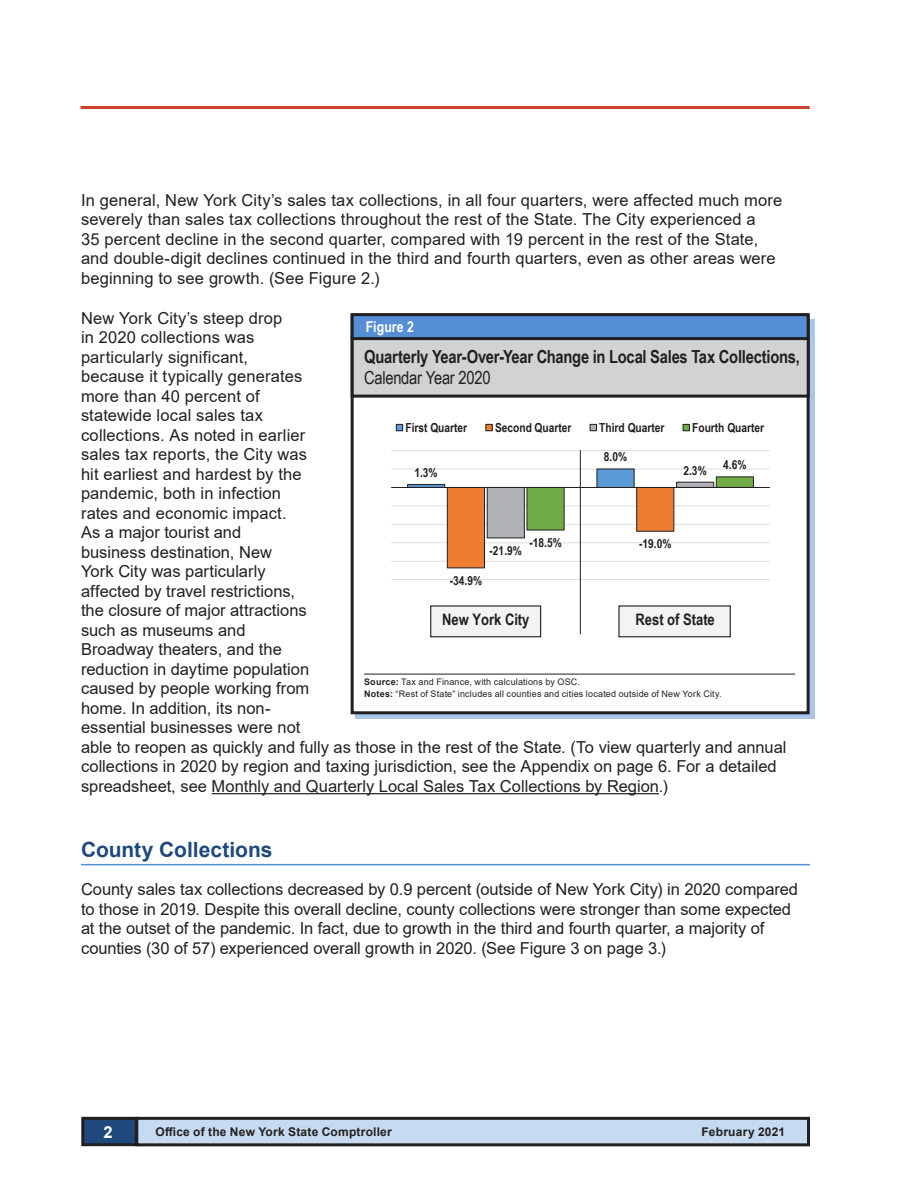
<style>
.page{position:relative;width:918px;height:1188px;background:#fff}
.page>*{position:absolute;margin:0;border:0;box-sizing:border-box;transform-origin:0 0}
.Ann_Rep_headings{font:700 21px "Arial";color:#1f497d}
.Charts{font:700 18px/21px "Arial Narrow";letter-spacing:-.015em;color:#231f20}
.AnnRep_Body_Text{font:16.5px/19.5px "Arial";color:#231f20}
.t1{font:700 16.5px "Arial";color:#fff}
.t2{font:700 15.9px "Arial Narrow";color:#231f20}
.AnnRep_Body_Text-2{font:700 15px "Arial Narrow";letter-spacing:.005em;color:#fff}
.t3{font:700 12.45px "Arial Narrow";color:#231f20}
.t4{font:700 12px "Arial";letter-spacing:.02em;color:#231f20}
.Graphic_note{font:9px "Arial";letter-spacing:.02em;color:#231f20}
.s1{font-weight:400}
.s2{font-weight:700}
</style>
<div class="page">
<hr style="left:81px;top:106px;width:729px;height:3px;background:#ca422c">
<div style="left:83px;top:1118px;width:53px;height:27px;background:#1f497d"></div>
<div style="left:81px;top:1117px;width:57px;height:29px;border:3px solid #231f20"></div>
<div style="left:137px;top:1118px;width:671px;height:27px;background:#c6daf1"></div>
<div style="left:135px;top:1117px;width:675px;height:29px;border:3px solid #231f20"></div>
<hr style="left:212px;top:793px;width:447px;height:1px;background:#231f20">
<hr style="left:81px;top:864px;width:729px;height:1px;background:#558ed5">
<div style="left:355px;top:319px;width:460px;height:400px;background:#558ed5;opacity:.5"></div>
<div style="left:352px;top:316px;width:456px;height:397px;background:#fff"></div>
<div style="left:619px;top:606px;width:111px;height:31px;background:#f2f3f4"></div>
<div style="left:618px;top:605px;width:113px;height:32px;border:1px solid #231f20"></div>
<div style="left:431px;top:606px;width:110px;height:31px;background:#f2f3f4"></div>
<div style="left:430px;top:605px;width:111px;height:32px;border:1px solid #231f20"></div>
<hr style="left:391px;top:579px;width:379px;height:1px;background:#dcdddf">
<hr style="left:391px;top:561px;width:379px;height:1px;background:#dcdddf">
<hr style="left:391px;top:542px;width:379px;height:1px;background:#dcdddf">
<hr style="left:391px;top:524px;width:379px;height:1px;background:#dcdddf">
<hr style="left:391px;top:505px;width:379px;height:1px;background:#dcdddf">
<hr style="left:391px;top:469px;width:379px;height:1px;background:#dcdddf">
<hr style="left:391px;top:450px;width:379px;height:1px;background:#dcdddf">
<svg style="left:407px;top:468px;width:347px;height:101px"></svg>
<hr style="left:391px;top:487px;width:379px;height:1px;background:#231f20">
<div style="left:396px;top:424px;width:7px;height:7px;background:#5b9bd5"></div>
<div style="left:396px;top:424px;width:7px;height:7px;border:1px solid #231f20"></div>
<div style="left:486px;top:424px;width:6px;height:7px;background:#ed7d31"></div>
<div style="left:485px;top:424px;width:8px;height:7px;border:1px solid #231f20"></div>
<div style="left:590px;top:424px;width:6px;height:7px;background:#b1b2b6"></div>
<div style="left:590px;top:424px;width:7px;height:7px;border:1px solid #231f20"></div>
<div style="left:683px;top:424px;width:6px;height:7px;background:#70ad47"></div>
<div style="left:683px;top:424px;width:7px;height:7px;border:1px solid #231f20"></div>
<hr style="left:580px;top:450px;width:1px;height:184px;background:#231f20">
<div style="left:351px;top:315px;width:459px;height:399px;border:3px solid #231f20"></div>
<div style="left:352px;top:338px;width:456px;height:58px;background:#d1d2d4"></div>
<div style="left:351px;top:337px;width:459px;height:61px;border:3px solid #231f20"></div>
<hr style="left:364px;top:674px;width:431px;height:1px;background:#231f20">
<div style="left:352px;top:315px;width:456px;height:24px;background:#558ed5"></div>
<div style="left:351px;top:313px;width:459px;height:27px;border:3px solid #231f20"></div>
<p class="AnnRep_Body_Text" style="left:81px;top:190px;width:703px">In general, New York City’s sales tax collections, in all four quarters, were affected much more severely than sales tax collections throughout the rest of the State. The City experienced a<br>35 percent decline in the second quarter, compared with 19 percent in the rest of the State, and double-digit declines continued in the third and fourth quarters, even as other areas were beginning to see growth. (See Figure 2.)</p>
<p class="AnnRep_Body_Text" style="left:81px;top:308px;width:707px">New York City’s steep drop<br>in 2020 collections was<br>particularly significant,<br>because it typically generates<br>more than 40 percent of<br>statewide local sales tax<br>collections. As noted in earlier<br>sales tax reports, the City was<br>hit earliest and hardest by the<br>pandemic, both in infection<br>rates and economic impact.<br>As a major tourist and<br>business destination, New<br>York City was particularly<br>affected by travel restrictions,<br>the closure of major attractions<br>such as museums and<br>Broadway theaters, and the<br>reduction in daytime population<br>caused by people working from<br>home. In addition, its non-<br>essential businesses were not<br>able to reopen as quickly and fully as those in the rest of the State. (To view quarterly and annual collections in 2020 by region and taxing jurisdiction, see the Appendix on page 6. For a detailed spreadsheet, see Monthly and Quarterly Local Sales Tax Collections by Region.)</p>
<p class="AnnRep_Body_Text-2" style="left:366px;top:315px;width:50px">Figure 2</p>
<p class="Charts" style="left:364px;top:346px;width:437px">Quarterly Year-Over-Year Change in Local Sales Tax Collections,<br><span class="s1">Calendar Year 2020</span></p>
<p class="t3" style="left:405px;top:418px;width:63px">First Quarter</p>
<p class="t3" style="left:495px;top:418px;width:78px">Second Quarter</p>
<p class="t3" style="left:599px;top:418px;width:67px">Third Quarter</p>
<p class="t3" style="left:692px;top:418px;width:73px">Fourth Quarter</p>
<p class="t3" style="left:604px;top:448px;width:25px">8.0%</p>
<p class="t3" style="left:723px;top:455px;width:25px">4.6%</p>
<p class="t3" style="left:683px;top:461px;width:25px">2.3%</p>
<p class="t3" style="left:414px;top:463px;width:25px">1.3%</p>
<p class="t3" style="left:529px;top:533px;width:34px">-18.5%</p>
<p class="t3" style="left:639px;top:534px;width:34px">-19.0%</p>
<p class="t3" style="left:490px;top:541px;width:34px">-21.9%</p>
<p class="t3" style="left:450px;top:571px;width:34px">-34.9%</p>
<p class="t2" style="left:442px;top:607px;width:89px">New York City</p>
<p class="t2" style="left:636px;top:607px;width:81px">Rest of State</p>
<p class="Graphic_note" style="left:364px;top:676px;width:217px"><span class="s2">Source:</span> Tax and Finance, with calculations by OSC.</p>
<p class="Graphic_note" style="left:364px;top:688px;width:359px"><span class="s2">Notes:</span> “Rest of State” includes all counties and cities located outside of New York City.</p>
<p class="Ann_Rep_headings" style="left:81px;top:835px;width:193px">County Collections</p>
<p class="AnnRep_Body_Text" style="left:81px;top:879px;width:719px">County sales tax collections decreased by 0.9 percent (outside of New York City) in 2020 compared to those in 2019. Despite this overall decline, county collections were stronger than some expected at the outset of the pandemic. In fact, due to growth in the third and fourth quarter, a majority of counties (30 of 57) experienced overall growth in 2020. (See Figure 3 on page 3.)</p>
<p class="t1" style="left:104px;top:1121px;width:11px">2</p>
<p class="t4" style="left:155px;top:1123px;width:238px">Office of the New York State Comptroller</p>
<p class="t4" style="left:702px;top:1123px;width:85px">February 2021</p>
</div>
